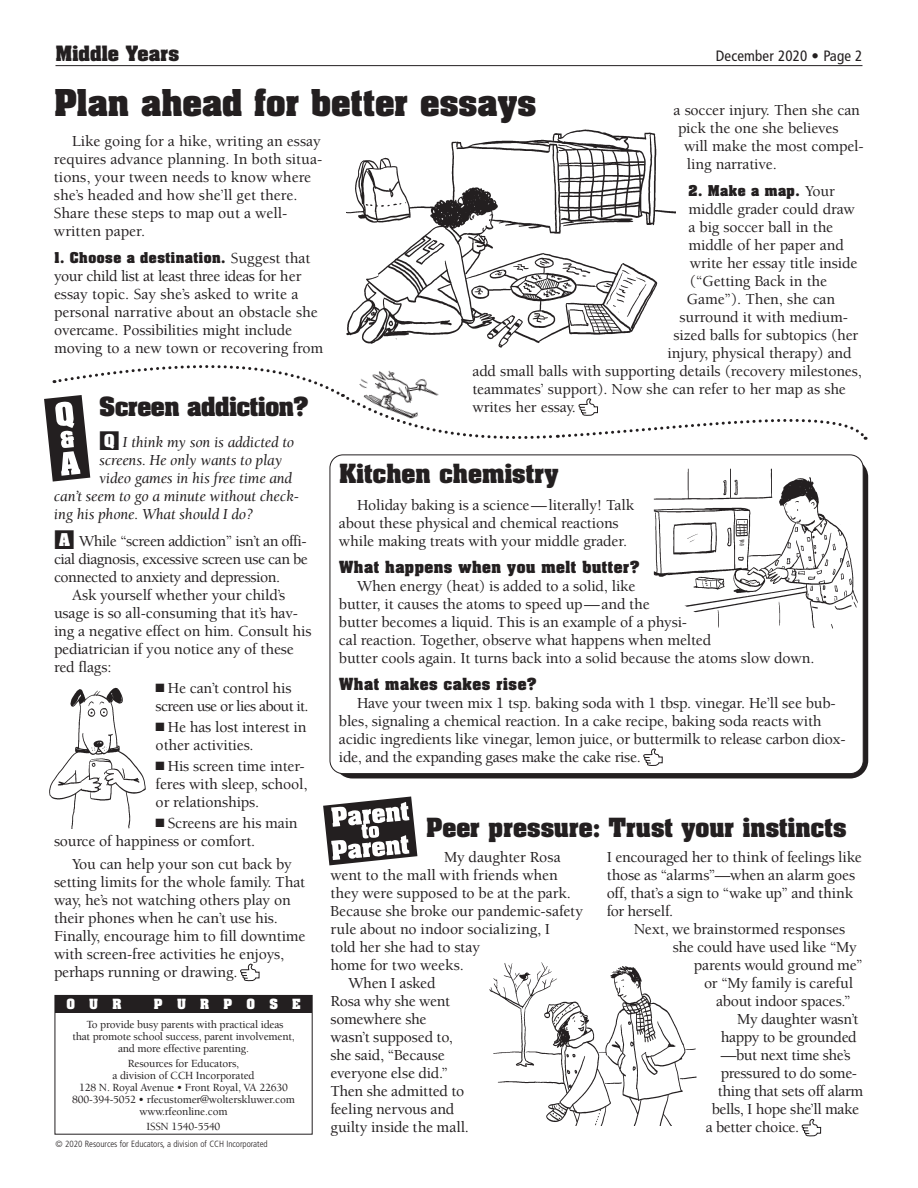
<style>
.page{position:relative;width:918px;height:1188px;background:#fff}
.page>*{position:absolute;margin:0;border:0;box-sizing:border-box;transform-origin:0 0}
.t1{font:700 31.5px "Aachen";color:#231f20}
.t2{font:700 22.5px "Aachen";color:#231f20}
.t3{font:700 22.5px "Aachen";letter-spacing:-.02em;color:#231f20}
.t4{font:700 18px "Aachen";color:#231f20}
.t5{font:500 15.75px/18px "Berkeley Std";letter-spacing:-.01em;color:#231f20}
.t6{font:italic 15.75px "Berkeley Std";letter-spacing:-.01em;color:#231f20}
.t7{font:500 15.75px "Berkeley Std";letter-spacing:-.03em;color:#231f20}
.t8{font:500 15.75px/18px "Berkeley Std";letter-spacing:-.04em;color:#231f20}
.t9{font:condensed 15px "Frutiger LT Pro";letter-spacing:.01em;color:#231f20}
.t10{font:700 14.25px "Aachen";letter-spacing:.035em;color:#231f20}
.t11{font:700 12.75px "Aachen";letter-spacing:.04em;color:#231f20}
.t12{font:700 12px "Aachen";letter-spacing:1.195em;color:#fff}
.t13{font:500 11.25px/12px "Berkeley Std";letter-spacing:-.015em;color:#231f20;text-align:center}
.t14{font:300 condensed 9px "Frutiger LT Pro";color:#231f20}
.s1{font-family:"Berkeley Std";font-weight:500;font-size:15.75px}
.s2{font-family:"Aachen";font-weight:700;font-style:normal;font-size:15px;color:#fff}
.s3{font-family:"Aachen";font-weight:700;font-size:15px;color:#fff}
</style>
<div class="page">
<div style="left:55px;top:995px;width:257px;height:18px;background:#231f20"></div>
<hr style="left:56px;top:65px;width:806px;height:1px;background:#231f20">
<svg style="left:329px;top:482px;width:535px;height:292px"></svg>
<svg style="left:240px;top:963px;width:20px;height:19px"></svg>
<svg style="left:643px;top:748px;width:20px;height:19px"></svg>
<svg style="left:802px;top:1118px;width:19px;height:19px"></svg>
<svg style="left:44px;top:365px;width:824px;height:117px"></svg>
<svg style="left:323px;top:797px;width:94px;height:68px"></svg>
<img style="left:654px;top:469px;width:204px;height:159px">
<img style="left:347px;top:129px;width:328px;height:245px">
<img style="left:489px;top:962px;width:208px;height:164px">
<img style="left:49px;top:687px;width:97px;height:141px">
<img style="left:345px;top:356px;width:98px;height:78px">
<h1 class="t4" style="left:56px;top:40px;width:125px">Middle Years</h1>
<h1 class="t9" style="left:716px;top:47px;width:148px">December 2020 • Page 2</h1>
<p class="t5" style="left:674px;top:101px;width:188px">a soccer injury. Then she can</p>
<p class="t5" style="left:678px;top:119px;width:162px">pick the one she believes</p>
<p class="t5" style="left:684px;top:137px;width:181px">will make the most compel-</p>
<p class="t5" style="left:687px;top:155px;width:91px">ling narrative.</p>
<p class="t11" style="left:688px;top:181px;width:148px">2. Make a map. <span class="s1">Your</span></p>
<p class="t5" style="left:688px;top:200px;width:168px">middle grader could draw</p>
<p class="t5" style="left:688px;top:218px;width:146px">a big soccer ball in the</p>
<p class="t5" style="left:688px;top:236px;width:157px">middle of her paper and</p>
<p class="t5" style="left:690px;top:254px;width:169px">write her essay title inside</p>
<p class="t5" style="left:690px;top:272px;width:139px">(“Getting Back in the</p>
<p class="t5" style="left:687px;top:290px;width:150px">Game”). Then, she can</p>
<p class="t5" style="left:680px;top:308px;width:170px">surround it with medium-</p>
<p class="t5" style="left:674px;top:326px;width:186px">sized balls for subtopics (her</p>
<p class="t5" style="left:667px;top:344px;width:186px">injury, physical therapy) and</p>
<p class="t5" style="left:472px;top:362px;width:391px">add small balls with supporting details (recovery milestones,</p>
<p class="t5" style="left:472px;top:380px;width:375px">teammates’ support). Now she can refer to her map as she</p>
<h2 class="t3" style="left:99px;top:390px;width:211px">Screen addiction?</h2>
<p class="t5" style="left:472px;top:398px;width:105px">writes her essay.</p>
<p class="t6" style="left:99px;top:434px;width:197px">■<span class="s2">Q</span> I think my son is addicted to</p>
<p class="t6" style="left:99px;top:452px;width:185px">screens. He only wants to play</p>
<p class="t6" style="left:99px;top:470px;width:195px">video games in his free time and</p>
<p class="t6" style="left:54px;top:488px;width:247px">can’t seem to go a minute without check-</p>
<p class="t6" style="left:54px;top:506px;width:201px">ing his phone. What should I do?</p>
<p class="t7" style="left:54px;top:533px;width:254px">■<span class="s3">A</span> While “screen addiction” isn’t an offi-</p>
<p class="t7" style="left:54px;top:551px;width:255px">cial diagnosis, excessive screen use can be</p>
<p class="t7" style="left:54px;top:569px;width:228px">connected to anxiety and depression.</p>
<p class="t5" style="left:72px;top:587px;width:215px">Ask yourself whether your child’s</p>
<p class="t5" style="left:54px;top:605px;width:246px">usage is so all-consuming that it’s hav-</p>
<p class="t5" style="left:54px;top:623px;width:259px">ing a negative effect on him. Consult his</p>
<p class="t5" style="left:54px;top:641px;width:241px">pediatrician if you notice any of these</p>
<p class="t5" style="left:54px;top:659px;width:59px">red flags:</p>
<p class="t8" style="left:156px;top:680px;width:155px">■ He can’t control his screen use or lies about it.</p>
<p class="t5" style="left:156px;top:719px;width:152px">■ He has lost interest in other activities.</p>
<p class="t5" style="left:156px;top:758px;width:153px">■ His screen time inter&shy;feres with sleep, school, or relationships.</p>
<p class="t5" style="left:54px;top:815px;width:245px;text-indent:102px">■ Screens are his main source of happiness or comfort.</p>
<p class="t5" style="left:54px;top:855px;width:253px;text-indent:18px">You can help your son cut back by setting limits for the whole family. That way, he’s not watching others play on their phones when he can’t use his.<br>Finally, encourage him to fill downtime with screen-free activities he enjoys, perhaps running or drawing.</p>
<h2 class="t1" style="left:54px;top:80px;width:484px">Plan ahead for better essays</h2>
<p class="t5" style="left:54px;top:132px;width:270px;text-indent:18px">Like going for a hike, writing an essay requires advance planning. In both situa&shy;tions, your tween needs to know where she’s headed and how she’ll get there.<br>Share these steps to map out a well&shy;written paper.</p>
<p class="t11" style="left:54px;top:249px;width:258px">1. Choose a destination. <span class="s1">Suggest that</span></p>
<p class="t5" style="left:54px;top:267px;width:271px">your child list at least three ideas for her essay topic. Say she’s asked to write a personal narrative about an obstacle she overcame. Possibilities might include moving to a new town or recovering from</p>
<h2 class="t2" style="left:339px;top:457px;width:221px">Kitchen chemistry</h2>
<p class="t5" style="left:339px;top:496px;width:297px;text-indent:18px">Holiday baking is a science—literally! Talk about these physical and chemical reactions while making treats with your middle grader.</p>
<p class="t10" style="left:339px;top:556px;width:302px">What happens when you melt butter?</p>
<p class="t5" style="left:339px;top:577px;width:477px;text-indent:18px">When energy (heat) is added to a solid, like<br>butter, it causes the atoms to speed up—and the<br>butter becomes a liquid. This is an example of a physi-<br>cal reaction. Together, observe what happens when melted<br>butter cools again. It turns back into a solid because the atoms slow down.</p>
<p class="t10" style="left:339px;top:673px;width:199px">What makes cakes rise?</p>
<p class="t5" style="left:339px;top:694px;width:508px;text-indent:18px">Have your tween mix 1 tsp. baking soda with 1 tbsp. vinegar. He’ll see bub&shy;bles, signaling a chemical reaction. In a cake recipe, baking soda reacts with acidic ingredients like vinegar, lemon juice, or buttermilk to release carbon diox&shy;ide, and the expanding gases make the cake rise.</p>
<h2 class="t2" style="left:426px;top:812px;width:422px">Peer pressure: Trust your instincts</h2>
<p class="t5" style="left:444px;top:849px;width:118px">My daughter Rosa</p>
<p class="t5" style="left:330px;top:867px;width:229px">went to the mall with friends when</p>
<p class="t5" style="left:330px;top:885px;width:242px">they were supposed to be at the park.</p>
<p class="t5" style="left:330px;top:903px;width:254px">Because she broke our pandemic-safety</p>
<p class="t5" style="left:330px;top:921px;width:221px">rule about no indoor socializing, I</p>
<p class="t5" style="left:330px;top:939px;width:151px">told her she had to stay</p>
<p class="t5" style="left:330px;top:957px;width:135px">home for two weeks.</p>
<p class="t5" style="left:348px;top:975px;width:89px">When I asked</p>
<p class="t5" style="left:330px;top:993px;width:121px">Rosa why she went</p>
<p class="t5" style="left:330px;top:1011px;width:98px">somewhere she</p>
<p class="t5" style="left:330px;top:1029px;width:124px">wasn’t supposed to,</p>
<p class="t5" style="left:330px;top:1047px;width:116px">she said, “Because</p>
<p class="t5" style="left:330px;top:1065px;width:119px">everyone else did.”</p>
<p class="t5" style="left:330px;top:1083px;width:135px">Then she admitted to</p>
<p class="t5" style="left:330px;top:1101px;width:125px">feeling nervous and</p>
<p class="t5" style="left:330px;top:1119px;width:140px">guilty inside the mall.</p>
<p class="t5" style="left:607px;top:849px;width:256px">I encouraged her to think of feelings like</p>
<p class="t5" style="left:607px;top:867px;width:250px">those as “alarms”—when an alarm goes</p>
<p class="t5" style="left:607px;top:885px;width:248px">off, that’s a sign to “wake up” and think</p>
<p class="t5" style="left:607px;top:903px;width:68px">for herself.</p>
<p class="t5" style="left:634px;top:921px;width:213px">Next, we brainstormed responses</p>
<p class="t5" style="left:673px;top:939px;width:186px">she could have used like “My</p>
<p class="t5" style="left:694px;top:957px;width:170px">parents would ground me”</p>
<p class="t5" style="left:704px;top:975px;width:150px">or “My family is careful</p>
<p class="t5" style="left:716px;top:993px;width:136px">about indoor spaces.”</p>
<p class="t5" style="left:737px;top:1011px;width:123px">My daughter wasn’t</p>
<p class="t5" style="left:721px;top:1029px;width:137px">happy to be grounded</p>
<p class="t5" style="left:721px;top:1047px;width:131px">—but next time she’s</p>
<p class="t5" style="left:721px;top:1065px;width:138px">pressured to do some-</p>
<p class="t5" style="left:718px;top:1083px;width:147px">thing that sets off alarm</p>
<p class="t5" style="left:712px;top:1101px;width:149px">bells, I hope she’ll make</p>
<p class="t5" style="left:706px;top:1119px;width:95px">a better choice.</p>
<p class="t12" style="left:66px;top:996px;width:57px">OUR</p>
<p class="t12" style="left:154px;top:996px;width:148px">PURPOSE</p>
<p class="t13" style="left:72px;top:1018px;width:224px">To provide busy parents with practical ideas<br>that promote school success, parent involvement, and more effective parenting.</p>
<p class="t13" style="left:72px;top:1057px;width:224px">Resources for Educators,<br>a division of CCH Incorporated<br>128 N. Royal Avenue • Front Royal, VA 22630<br>800-394-5052 • rfecustomer@wolterskluwer.com www.rfeonline.com</p>
<p class="t13" style="left:147px;top:1120px;width:75px">ISSN 1540-5540</p>
<p class="t14" style="left:56px;top:1138px;width:214px">© 2020 Resources for Educators, a division of CCH Incorporated</p>
</div>
